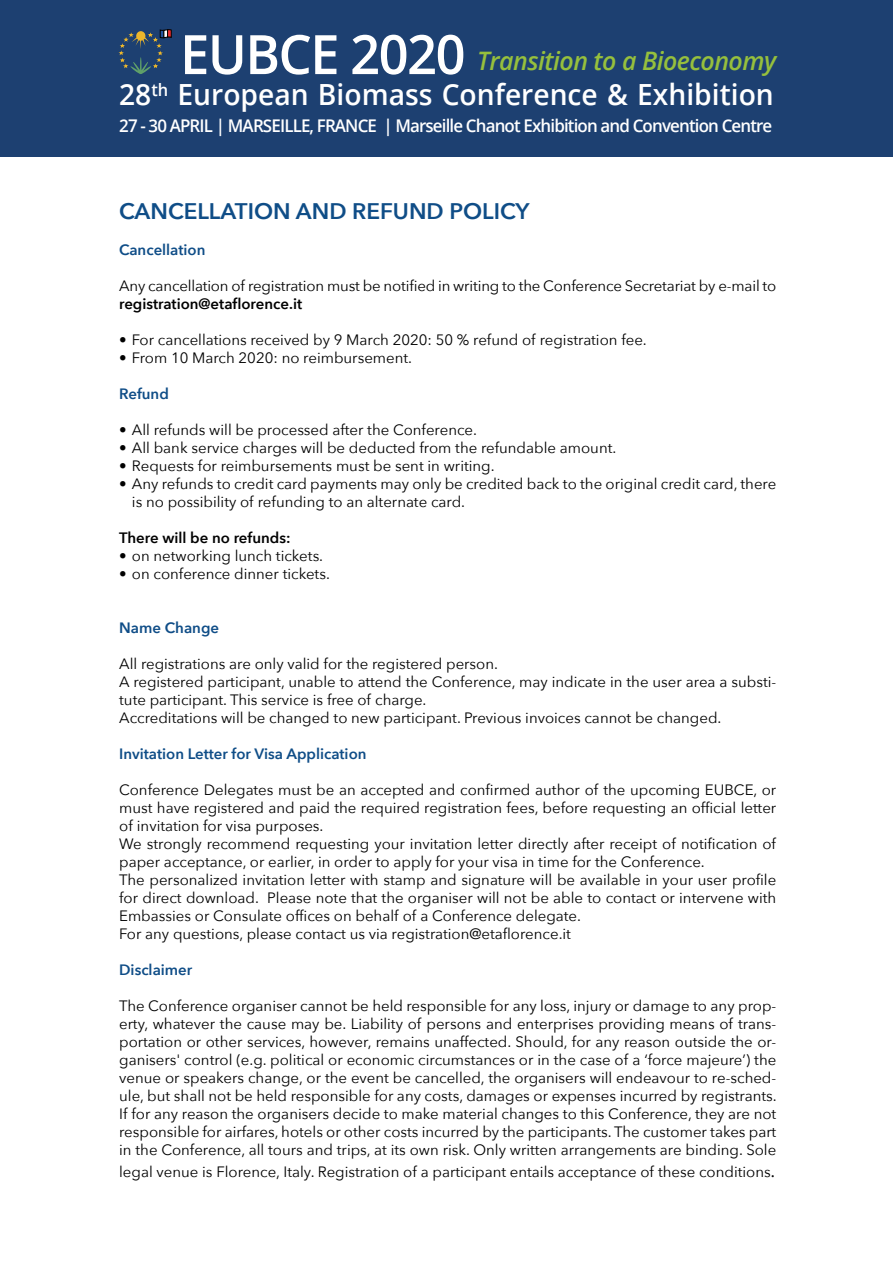
<style>
.page{position:relative;width:893px;height:1263px;background:#fff}
.page>*{position:absolute;margin:0;border:0;box-sizing:border-box;transform-origin:0 0}
.t1{font:600 54.45px "Open Sans";letter-spacing:-.03em;color:#fff}
.t2{font:600 29.1px "Open Sans";color:#fff}
.t3{font:italic 600 25.5px "Open Sans";letter-spacing:-.02em;color:#96c03d}
.t4{font:600 22.5px "Avenir Next";color:#0f4d87}
.t5{font:600 17.55px "Open Sans";letter-spacing:-.05em;color:#fff}
.t6{font:15px/18px "Avenir Next";color:#000}
.t7{font:600 15px "Avenir Next";color:#0f4d87}
.t8{font:600 15px "Avenir Next";color:#000}
.s1{font-family:"Minion Pro";font-size:18px}
</style>
<div class="page">
<div style="left:0;top:0;width:893px;height:157px;background:#1d4071"></div>
<svg style="left:119px;top:30px;width:52px;height:44px"></svg>
<h1 class="t1" style="left:180px;top:17px;width:287px">EUBCE 2020</h1>
<h3 class="t3" style="left:477px;top:44px;width:301px">Transition to a Bioeconomy</h3>
<h2 class="t2" style="left:119px;top:75px;width:656px">28<sup>th</sup> European Biomass Conference &amp; Exhibition</h2>
<p class="t5" style="left:119px;top:113px;width:655px">27 - 30 APRIL | MARSEILLE, FRANCE | Marseille Chanot Exhibition and Convention Centre</p>
<h3 class="t4" style="left:119px;top:192px;width:412px">CANCELLATION AND REFUND POLICY</h3>
<p class="t7" style="left:119px;top:237px;width:88px">Cancellation</p>
<p class="t6" style="left:119px;top:276px;width:659px">Any cancellation of registration must be notified in writing to the Conference Secretariat by e-mail to</p>
<p class="t8" style="left:119px;top:291px;width:184px">registration@etaflorence.it</p>
<p class="t6" style="left:119px;top:330px;width:529px">• For cancellations received by 9 March 2020: 50 % refund of registration fee.</p>
<p class="t6" style="left:119px;top:348px;width:294px">• From 10 March 2020: no reimbursement.</p>
<p class="t7" style="left:119px;top:381px;width:51px">Refund</p>
<p class="t6" style="left:119px;top:420px;width:359px">• All refunds will be processed after the Conference.</p>
<p class="t6" style="left:119px;top:438px;width:499px">• All bank service charges will be deducted from the refundable amount.</p>
<p class="t6" style="left:119px;top:456px;width:377px">• Requests for reimbursements must be sent in writing.</p>
<p class="t6" style="left:132px;top:474px;width:646px;text-indent:-13px">• Any refunds to credit card payments may only be credited back to the original credit card, there is no possibility of refunding to an alternate card.</p>
<p class="t8" style="left:119px;top:525px;width:173px">There will be no refunds:</p>
<p class="t6" style="left:119px;top:546px;width:206px">• on networking lunch tickets.</p>
<p class="t6" style="left:119px;top:564px;width:212px">• on conference dinner tickets.</p>
<p class="t7" style="left:119px;top:615px;width:101px">Name Change</p>
<p class="t6" style="left:119px;top:654px;width:659px">All registrations are only valid for the registered person.<br>A registered participant, unable to attend the Conference, may indicate in the user area a substi&shy;tute participant. This service is free of charge.<br>Accreditations will be changed to new participant. Previous invoices cannot be changed.</p>
<p class="t7" style="left:119px;top:741px;width:249px">Invitation Letter for Visa Application</p>
<p class="t6" style="left:119px;top:780px;width:659px">Conference Delegates must be an accepted and confirmed author of the upcoming EUBCE, or must have registered and paid the required registration fees, before requesting an official letter of invitation for visa purposes.<br>We strongly recommend requesting your invitation letter directly after receipt of notification of paper acceptance, or earlier, in order to apply for your visa in time for the Conference.<br>The personalized invitation letter with stamp and signature will be available in your user profile for direct download. Please note that the organiser will not be able to contact or intervene with Embassies or Consulate offices on behalf of a Conference delegate.<br>For any questions, please contact us via registration@etaflorence.it</p>
<p class="t7" style="left:119px;top:957px;width:75px">Disclaimer</p>
<p class="t6" style="left:119px;top:996px;width:659px;text-align:justify">The Conference organiser cannot be held responsible for any loss, injury or damage to any prop&shy;erty, whatever the cause may be. Liability of persons and enterprises providing means of trans&shy;portation or other services, however, remains unaffected. Should, for any reason outside the or&shy;ganisers' control (e.g. political or economic circumstances or in the case of a ‘force majeure’) the venue or speakers change, or the event be cancelled, the organisers will endeavour to re-sched&shy;ule, but shall not be held responsible for any costs, damages or expenses incurred by registrants.<br>If for any reason the organisers decide to make material changes to this Conference, they are not responsible for airfares, hotels or other costs incurred by the participants. The customer takes part in the Conference, all tours and trips, at its own risk. Only written arrangements are binding. Sole</p>
<p class="t6" style="left:119px;top:1162px;width:657px">legal venue is Florence, Italy. Registration of a participant entails acceptance of these conditions<span class="s1">.</span></p>
</div>
